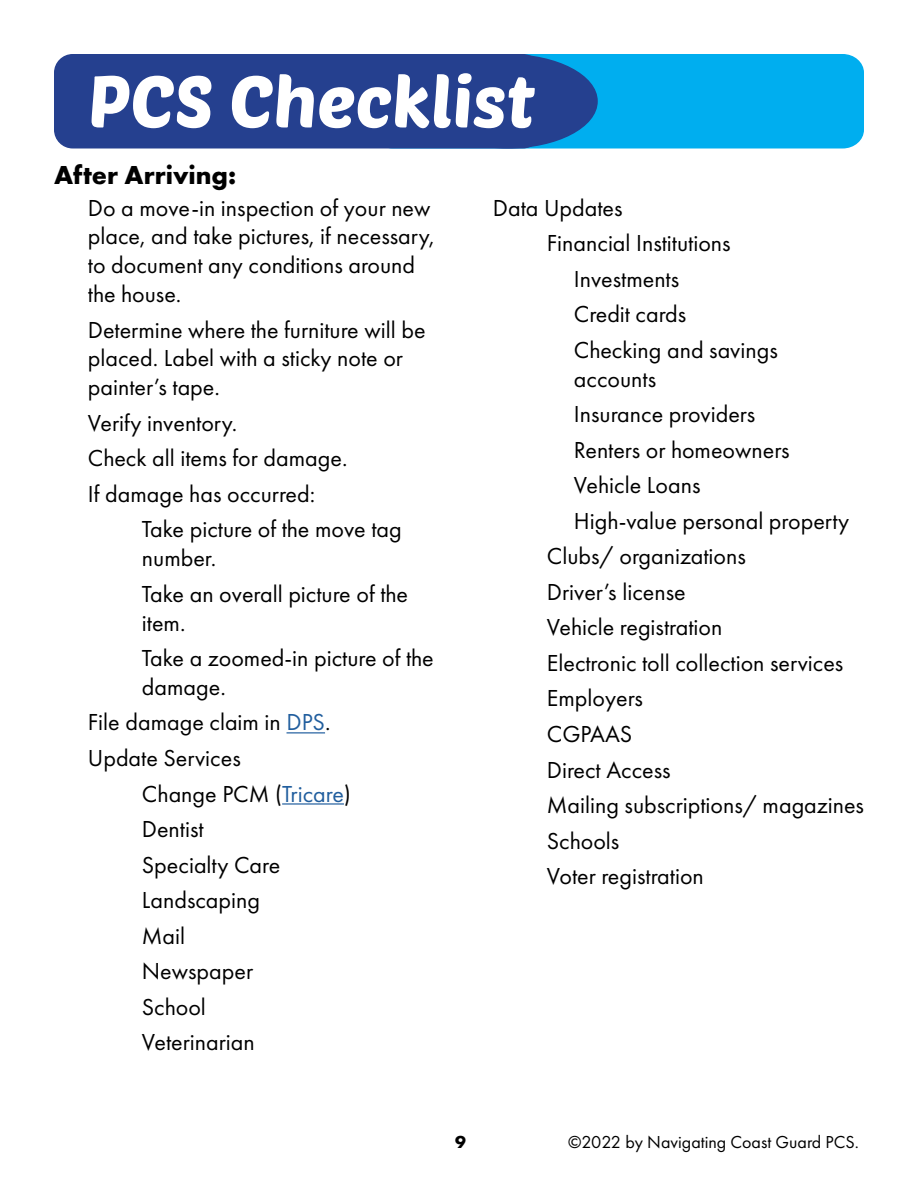
<style>
.page{position:relative;width:918px;height:1188px;background:#fff}
.page>*{position:absolute;margin:0;border:0;box-sizing:border-box;transform-origin:0 0}
.t1{font:72px "Poetsen One";color:#fff}
.t2{font:700 27px "Futura PT";color:#000}
.t3{font:24px/35.5px "Futura PT";color:#000}
.t4{font:18px "Futura PT";color:#000}
.t5{font:700 18px "Futura PT";color:#000}
.s1{color:#215e9e}
</style>
<div class="page">
<hr style="left:287px;top:732px;width:38px;height:1px;background:#215e9e">
<hr style="left:282px;top:803px;width:62px;height:2px;background:#215e9e">
<div style="left:371px;top:54px;width:493px;height:95px;background:#00aeef"></div>
<div style="left:418px;top:55px;width:179px;height:93px;background:#25408f;border-radius:50%"></div>
<div style="left:55px;top:55px;width:486px;height:93px;background:#25408f;border-radius:18px"></div>
<div style="left:54px;top:54px;width:488px;height:94px;border:2px solid #25408f;border-radius:18px"></div>
<h1 class="t1" style="left:88px;top:56px;width:449px">PCS Checklist</h1>
<p class="t2" style="left:54px;top:158px;width:184px">After Arriving:</p>
<p class="t3" style="left:88px;top:193px;width:348px;line-height:28.8px">Do a move-in inspection of your new place, and take pictures, if necessary, to document any conditions around the house.</p>
<p class="t3" style="left:88px;top:315px;width:339px;line-height:28.8px">Determine where the furniture will be placed. Label with a sticky note or painter’s tape.</p>
<p class="t3" style="left:88px;top:405px;width:261px">Verify inventory.<br>Check all items for damage.<br>If damage has occurred:</p>
<p class="t3" style="left:142px;top:515px;width:261px;line-height:28.8px">Take picture of the move tag number.</p>
<p class="t3" style="left:142px;top:579px;width:268px;line-height:28.8px">Take an overall picture of the item.</p>
<p class="t3" style="left:142px;top:644px;width:293px;line-height:28.8px">Take a zoomed-in picture of the damage.</p>
<p class="t3" style="left:88px;top:705px;width:244px">File damage claim in <span class="s1">DPS</span>.<br>Update Services</p>
<p class="t3" style="left:142px;top:776px;width:211px">Change PCM (<span class="s1">Tricare</span>)<br>Dentist<br>Specialty Care<br>Landscaping<br>Mail<br>Newspaper<br>School<br>Veterinarian</p>
<p class="t3" style="left:493px;top:190px;width:131px">Data Updates</p>
<p class="t3" style="left:547px;top:225px;width:185px">Financial Institutions</p>
<p class="t3" style="left:574px;top:261px;width:107px">Investments</p>
<p class="t3" style="left:574px;top:296px;width:114px">Credit cards</p>
<p class="t3" style="left:574px;top:332px;width:205px">Checking and savings</p>
<p class="t3" style="left:574px;top:361px;width:84px">accounts</p>
<p class="t3" style="left:574px;top:396px;width:183px">Insurance providers</p>
<p class="t3" style="left:574px;top:432px;width:217px">Renters or homeowners</p>
<p class="t3" style="left:574px;top:467px;width:128px">Vehicle Loans</p>
<p class="t3" style="left:574px;top:503px;width:277px">High-value personal property</p>
<p class="t3" style="left:547px;top:538px;width:201px">Clubs/ organizations</p>
<p class="t3" style="left:547px;top:574px;width:140px">Driver’s license</p>
<p class="t3" style="left:547px;top:609px;width:177px">Vehicle registration</p>
<p class="t3" style="left:547px;top:645px;width:298px">Electronic toll collection services</p>
<p class="t3" style="left:547px;top:681px;width:98px">Employers</p>
<p class="t3" style="left:547px;top:716px;width:87px">CGPAAS</p>
<p class="t3" style="left:547px;top:752px;width:125px">Direct Access</p>
<p class="t3" style="left:547px;top:787px;width:319px">Mailing subscriptions/ magazines</p>
<p class="t3" style="left:547px;top:823px;width:74px">Schools</p>
<p class="t3" style="left:547px;top:858px;width:159px">Voter registration</p>
<p class="t5" style="left:455px;top:1130px;width:12px">9</p>
<p class="t4" style="left:568px;top:1131px;width:292px">©2022 by Navigating Coast Guard PCS.</p>
</div>
